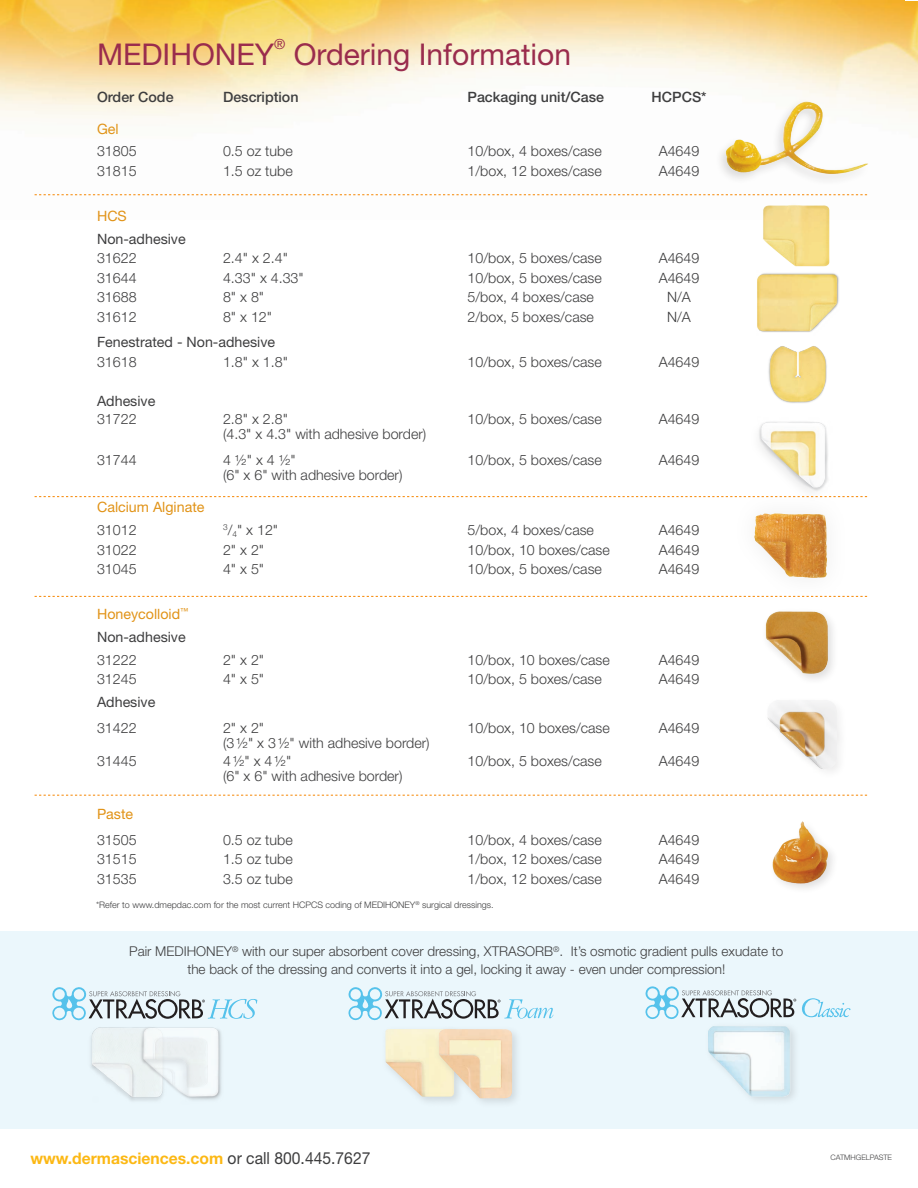
<style>
.page{position:relative;width:918px;height:1188px;background:#fff}
.page>*{position:absolute;margin:0;border:0;box-sizing:border-box;transform-origin:0 0}
.t1{font:30px "Helvetica Neue LT Std";color:#9a2c4d}
.t2{font:700 16.05px "Helvetica Neue LT Std";color:#fcb814}
.t3{font:300 14.25px "Helvetica Neue LT Std";color:#3e3e3f}
.t4{font:14.25px "Helvetica Neue LT Std";color:#3e3e3f}
.t5{font:14.25px/22.8px "Helvetica Neue LT Std";color:#e19317}
.t6{font:500 14.25px "Helvetica Neue LT Std";color:#3e3e3f}
.t7{font:13.95px "Helvetica Neue LT Std";color:#9a2c4d}
.t8{font:300 13.5px/18px "Helvetica Neue LT Std";color:#3e3e3f;text-align:center}
.t9{font:300 9px "Helvetica Neue LT Std";color:#3e3e3f}
.t10{font:300 7.5px "Helvetica Neue LT Std";color:#3e3e3f}
.s1{color:#3e3e3f}
.s2{font-weight:400;font-size:16.65px;color:#3e3e3f}
</style>
<div class="page">
<img style="left:0;top:0;width:918px;height:196px">
<div style="left:0;top:932px;width:918px;height:197px;background:#ebf7fc"></div>
<img style="left:385px;top:1029px;width:50px;height:68px">
<div style="left:435px;top:1025px;width:88px;height:84px;background:#808285;opacity:.25"></div>
<img style="left:439px;top:1029px;width:74px;height:69px">
<svg style="left:348px;top:987px;width:206px;height:34px"></svg>
<img style="left:90px;top:1027px;width:46px;height:74px">
<img style="left:136px;top:1027px;width:86px;height:74px">
<svg style="left:52px;top:987px;width:205px;height:34px"></svg>
<img style="left:708px;top:1026px;width:87px;height:75px">
<svg style="left:645px;top:986px;width:151px;height:33px"></svg>
<svg style="left:802px;top:998px;width:48px;height:19px"></svg>
<img style="left:754px;top:514px;width:73px;height:64px">
<img style="left:759px;top:421px;width:69px;height:71px">
<img style="left:768px;top:346px;width:59px;height:57px">
<img style="left:772px;top:821px;width:61px;height:68px">
<div style="left:715px;top:98px;width:156px;height:88px;background:#fdfdfd"></div>
<img style="left:707px;top:86px;width:177px;height:94px">
<svg style="left:34px;top:194px;width:833px;height:1px"></svg>
<svg style="left:34px;top:496px;width:833px;height:1px"></svg>
<svg style="left:34px;top:596px;width:833px;height:1px"></svg>
<svg style="left:34px;top:795px;width:833px;height:1px"></svg>
<img style="left:763px;top:205px;width:67px;height:57px">
<img style="left:757px;top:262px;width:82px;height:70px">
<img style="left:765px;top:611px;width:68px;height:68px">
<img style="left:767px;top:700px;width:73px;height:71px">
<h1 class="t1" style="left:97px;top:36px;width:179px">MEDIHONEY</h1>
<p class="t7" style="left:274px;top:36px;width:13px">®</p>
<h1 class="t1" style="left:294px;top:36px;width:279px">Ordering Information</h1>
<p class="t6" style="left:97px;top:88px;width:78px">Order Code</p>
<p class="t6" style="left:223px;top:88px;width:77px">Description</p>
<p class="t6" style="left:468px;top:88px;width:138px">Packaging unit/Case</p>
<p class="t6" style="left:652px;top:88px;width:56px">HCPCS*</p>
<p class="t5" style="left:97px;top:117px;width:23px">Gel</p>
<p class="t3" style="left:97px;top:143px;width:41px">31805</p>
<p class="t3" style="left:223px;top:143px;width:71px">0.5 oz tube</p>
<p class="t3" style="left:468px;top:143px;width:136px">10/box, 4 boxes/case</p>
<p class="t3" style="left:659px;top:143px;width:42px">A4649</p>
<p class="t3" style="left:97px;top:162px;width:41px">31815</p>
<p class="t3" style="left:223px;top:162px;width:71px">1.5 oz tube</p>
<p class="t3" style="left:468px;top:162px;width:136px">1/box, 12 boxes/case</p>
<p class="t3" style="left:659px;top:162px;width:42px">A4649</p>
<p class="t5" style="left:97px;top:204px;width:31px">HCS</p>
<p class="t4" style="left:97px;top:230px;width:90px">Non-adhesive</p>
<p class="t3" style="left:97px;top:249px;width:41px">31622</p>
<p class="t3" style="left:223px;top:249px;width:66px">2.4" x 2.4"</p>
<p class="t3" style="left:468px;top:249px;width:136px">10/box, 5 boxes/case</p>
<p class="t3" style="left:659px;top:249px;width:42px">A4649</p>
<p class="t3" style="left:97px;top:269px;width:41px">31644</p>
<p class="t3" style="left:223px;top:269px;width:82px">4.33" x 4.33"</p>
<p class="t3" style="left:468px;top:269px;width:136px">10/box, 5 boxes/case</p>
<p class="t3" style="left:659px;top:269px;width:42px">A4649</p>
<p class="t3" style="left:97px;top:288px;width:41px">31688</p>
<p class="t3" style="left:223px;top:288px;width:43px">8" x 8"</p>
<p class="t3" style="left:468px;top:288px;width:128px">5/box, 4 boxes/case</p>
<p class="t3" style="left:667px;top:288px;width:25px">N/A</p>
<p class="t3" style="left:97px;top:308px;width:41px">31612</p>
<p class="t3" style="left:223px;top:308px;width:51px">8" x 12"</p>
<p class="t3" style="left:468px;top:308px;width:128px">2/box, 5 boxes/case</p>
<p class="t3" style="left:667px;top:308px;width:25px">N/A</p>
<p class="t4" style="left:97px;top:334px;width:180px">Fenestrated - Non-adhesive</p>
<p class="t3" style="left:97px;top:353px;width:41px">31618</p>
<p class="t3" style="left:223px;top:353px;width:66px">1.8" x 1.8"</p>
<p class="t3" style="left:468px;top:353px;width:136px">10/box, 5 boxes/case</p>
<p class="t3" style="left:659px;top:353px;width:42px">A4649</p>
<p class="t4" style="left:97px;top:392px;width:60px">Adhesive</p>
<p class="t3" style="left:97px;top:410px;width:41px">31722</p>
<p class="t3" style="left:223px;top:410px;width:66px">2.8" x 2.8"</p>
<p class="t3" style="left:468px;top:410px;width:136px">10/box, 5 boxes/case</p>
<p class="t3" style="left:659px;top:410px;width:42px">A4649</p>
<p class="t3" style="left:223px;top:425px;width:205px">(4.3" x 4.3" with adhesive border)</p>
<p class="t3" style="left:97px;top:451px;width:41px">31744</p>
<p class="t3" style="left:223px;top:451px;width:74px">4 ½" x 4 ½"</p>
<p class="t3" style="left:468px;top:451px;width:136px">10/box, 5 boxes/case</p>
<p class="t3" style="left:659px;top:451px;width:42px">A4649</p>
<p class="t3" style="left:223px;top:466px;width:181px">(6" x 6" with adhesive border)</p>
<p class="t5" style="left:97px;top:496px;width:109px">Calcium Alginate</p>
<p class="t3" style="left:97px;top:521px;width:41px">31012</p>
<p class="t3" style="left:223px;top:521px;width:57px"><sup>3</sup>/<sub>4</sub>" x 12"</p>
<p class="t3" style="left:468px;top:521px;width:128px">5/box, 4 boxes/case</p>
<p class="t3" style="left:659px;top:521px;width:42px">A4649</p>
<p class="t3" style="left:97px;top:541px;width:41px">31022</p>
<p class="t3" style="left:223px;top:541px;width:43px">2" x 2"</p>
<p class="t3" style="left:468px;top:541px;width:144px">10/box, 10 boxes/case</p>
<p class="t3" style="left:659px;top:541px;width:42px">A4649</p>
<p class="t3" style="left:97px;top:560px;width:41px">31045</p>
<p class="t3" style="left:223px;top:560px;width:43px">4" x 5"</p>
<p class="t3" style="left:468px;top:560px;width:136px">10/box, 5 boxes/case</p>
<p class="t3" style="left:659px;top:560px;width:42px">A4649</p>
<p class="t5" style="left:97px;top:602px;width:93px">Honeycolloid<sup>™<br></sup><span class="s1">Non-adhesive</span></p>
<p class="t3" style="left:97px;top:651px;width:41px">31222</p>
<p class="t3" style="left:223px;top:651px;width:43px">2" x 2"</p>
<p class="t3" style="left:468px;top:651px;width:144px">10/box, 10 boxes/case</p>
<p class="t3" style="left:659px;top:651px;width:42px">A4649</p>
<p class="t3" style="left:97px;top:670px;width:41px">31245</p>
<p class="t3" style="left:223px;top:670px;width:43px">4" x 5"</p>
<p class="t3" style="left:468px;top:670px;width:136px">10/box, 5 boxes/case</p>
<p class="t3" style="left:659px;top:670px;width:42px">A4649</p>
<p class="t4" style="left:97px;top:693px;width:60px">Adhesive</p>
<p class="t3" style="left:97px;top:719px;width:41px">31422</p>
<p class="t3" style="left:223px;top:719px;width:43px">2" x 2"</p>
<p class="t3" style="left:468px;top:719px;width:144px">10/box, 10 boxes/case</p>
<p class="t3" style="left:659px;top:719px;width:42px">A4649</p>
<p class="t3" style="left:223px;top:734px;width:208px">(3½" x 3½" with adhesive border)</p>
<p class="t3" style="left:97px;top:752px;width:41px">31445</p>
<p class="t3" style="left:223px;top:752px;width:70px">4½" x 4½"</p>
<p class="t3" style="left:468px;top:752px;width:136px">10/box, 5 boxes/case</p>
<p class="t3" style="left:659px;top:752px;width:42px">A4649</p>
<p class="t3" style="left:223px;top:767px;width:181px">(6" x 6" with adhesive border)</p>
<p class="t5" style="left:97px;top:802px;width:38px">Paste</p>
<p class="t3" style="left:97px;top:831px;width:41px">31505</p>
<p class="t3" style="left:223px;top:831px;width:71px">0.5 oz tube</p>
<p class="t3" style="left:468px;top:831px;width:136px">10/box, 4 boxes/case</p>
<p class="t3" style="left:659px;top:831px;width:42px">A4649</p>
<p class="t3" style="left:97px;top:851px;width:41px">31515</p>
<p class="t3" style="left:223px;top:851px;width:71px">1.5 oz tube</p>
<p class="t3" style="left:468px;top:851px;width:136px">1/box, 12 boxes/case</p>
<p class="t3" style="left:659px;top:851px;width:42px">A4649</p>
<p class="t3" style="left:97px;top:870px;width:41px">31535</p>
<p class="t3" style="left:223px;top:870px;width:71px">3.5 oz tube</p>
<p class="t3" style="left:468px;top:870px;width:136px">1/box, 12 boxes/case</p>
<p class="t3" style="left:659px;top:870px;width:42px">A4649</p>
<p class="t9" style="left:96px;top:900px;width:399px">*Refer to www.dmepdac.com for the most current HCPCS coding of MEDIHONEY<sup>®</sup> surgical dressings.</p>
<p class="t8" style="left:129px;top:942px;width:655px">Pair MEDIHONEY<sup>®</sup> with our super absorbent cover dressing, XTRASORB<sup>®</sup>. It’s osmotic gradient pulls exudate to the back of the dressing and converts it into a gel, locking it away - even under compression!</p>
<p class="t2" style="left:30px;top:1149px;width:342px">www.dermasciences.com <span class="s2">or call 800.445.7627</span></p>
<p class="t10" style="left:831px;top:1153px;width:63px">CATMHGELPASTE</p>
</div>
